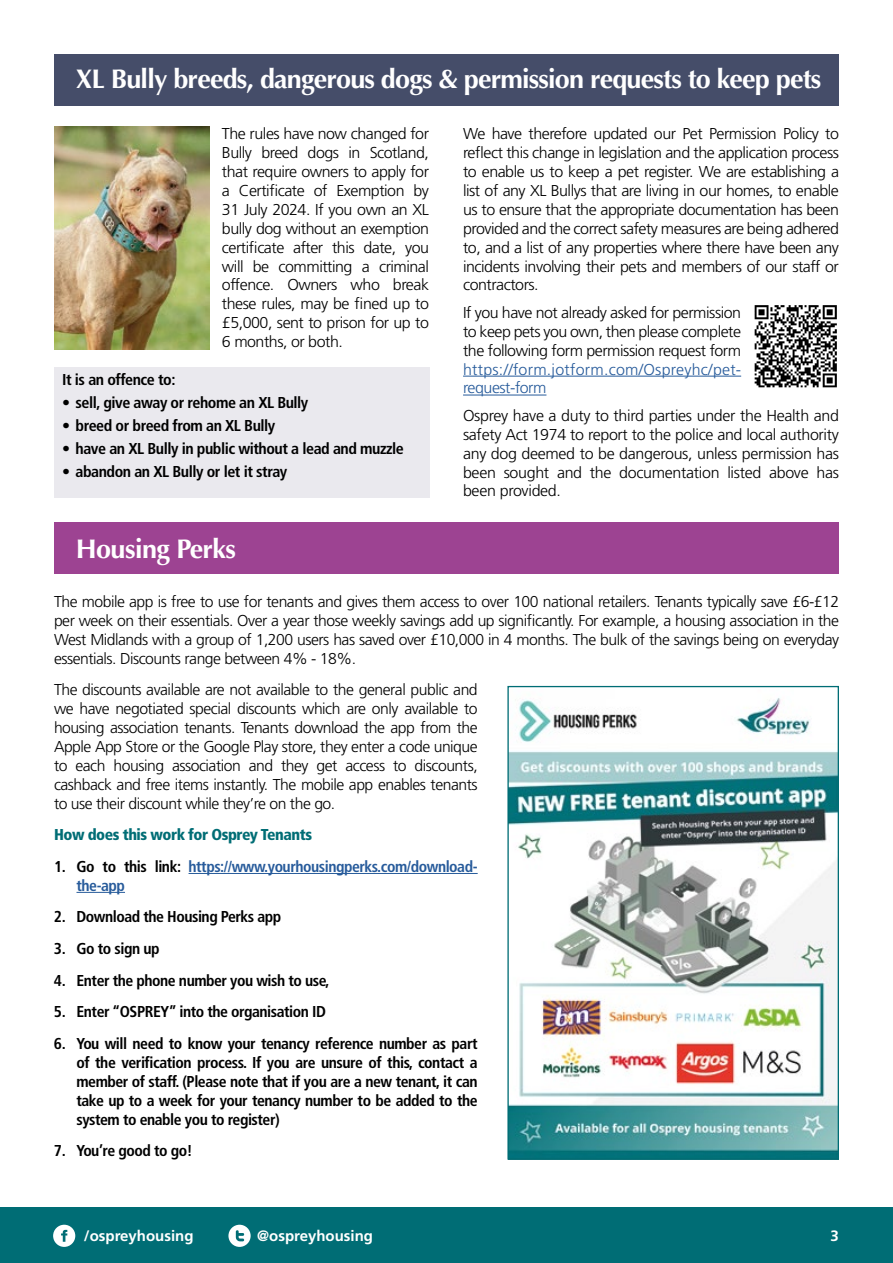
<style>
.page{position:relative;width:893px;height:1263px;background:#fff}
.page>*{position:absolute;margin:0;border:0;box-sizing:border-box;transform-origin:0 0}
.t1{font:700 27px "Optima";letter-spacing:-.03em;color:#fff}
.t2{font:300 15.75px/18.9px "Frutiger";letter-spacing:-.03em;color:#000;text-align:justify}
.t3{font:700 condensed 15.75px/18.9px "Frutiger";letter-spacing:-.03em;color:#000;text-align:justify}
.t4{font:700 condensed 15.75px/18.9px "Frutiger";letter-spacing:-.03em;color:#275b9b}
.t5{font:300 15.75px/18.9px "Frutiger";letter-spacing:.015em;color:#275b9b}
.t6{font:900 condensed 15.75px "Frutiger";letter-spacing:-.03em;color:#006d75}
.t7{font:700 15px "Frutiger";color:#fff}
.s1{color:#000}
</style>
<div class="page">
<div style="left:54px;top:367px;width:375px;height:130px;background:#eae9ee"></div>
<div style="left:0;top:1207px;width:893px;height:56px;background:#006d75"></div>
<svg style="left:53px;top:1225px;width:22px;height:22px"></svg>
<svg style="left:228px;top:1225px;width:23px;height:22px"></svg>
<div style="left:54px;top:54px;width:785px;height:51px;background:#454d69"></div>
<hr style="left:463px;top:376px;width:278px;height:1px;background:#275b9b">
<hr style="left:463px;top:395px;width:83px;height:1px;background:#275b9b">
<hr style="left:189px;top:873px;width:289px;height:1px;background:#275b9b">
<hr style="left:76px;top:892px;width:49px;height:1px;background:#275b9b">
<img style="left:54px;top:127px;width:155px;height:222px">
<img style="left:509px;top:698px;width:328px;height:460px">
<div style="left:507px;top:686px;width:332px;height:474px;border:1px solid #006d75"></div>
<div style="left:54px;top:523px;width:785px;height:51px;background:#9d4392"></div>
<img style="left:754px;top:305px;width:83px;height:83px">
<h1 class="t1" style="left:76px;top:63px;width:747px">XL Bully breeds, dangerous dogs &amp; permission requests to keep pets</h1>
<p class="t2" style="left:222px;top:124px;width:209px">The rules have now changed for Bully breed dogs in Scotland, that require owners to apply for a Certificate of Exemption by 31 July 2024. If you own an XL bully dog without an exemption certificate after this date, you will be committing a criminal offence. Owners who break these rules, may be fined up to £5,000, sent to prison for up to 6 months, or both.</p>
<p class="t3" style="left:62px;top:370px;width:115px">It is an offence to:</p>
<p class="t3" style="left:62px;top:393px;width:248px">• sell, give away or rehome an XL Bully</p>
<p class="t3" style="left:62px;top:416px;width:215px">• breed or breed from an XL Bully</p>
<p class="t3" style="left:62px;top:439px;width:343px">• have an XL Bully in public without a lead and muzzle</p>
<p class="t3" style="left:62px;top:462px;width:227px">• abandon an XL Bully or let it stray</p>
<p class="t2" style="left:463px;top:124px;width:377px">We have therefore updated our Pet Permission Policy to reflect this change in legislation and the application process to enable us to keep a pet register. We are establishing a list of any XL Bullys that are living in our homes, to enable us to ensure that the appropriate documentation has been provided and the correct safety measures are being adhered to, and a list of any properties where there have been any incidents involving their pets and members of our staff or contractors.</p>
<p class="t2" style="left:463px;top:303px;width:280px">If you have not already asked for permission to keep pets you own, then please complete the following form permission request form</p>
<p class="t5" style="left:463px;top:360px;width:280px">https://form.jotform.com/Ospreyhc/pet&shy;request-form</p>
<p class="t2" style="left:463px;top:406px;width:377px">Osprey have a duty to third parties under the Health and safety Act 1974 to report to the police and local authority any dog deemed to be dangerous, unless permission has been sought and the documentation listed above has been provided.</p>
<h1 class="t1" style="left:76px;top:533px;width:162px">Housing Perks</h1>
<p class="t2" style="left:54px;top:592px;width:787px">The mobile app is free to use for tenants and gives them access to over 100 national retailers. Tenants typically save £6-£12 per week on their essentials. Over a year those weekly savings add up significantly. For example, a housing association in the West Midlands with a group of 1,200 users has saved over £10,000 in 4 months. The bulk of the savings being on everyday essentials. Discounts range between 4% - 18%.</p>
<p class="t2" style="left:54px;top:680px;width:425px">The discounts available are not available to the general public and we have negotiated special discounts which are only available to housing association tenants. Tenants download the app from the Apple App Store or the Google Play store, they enter a code unique to each housing association and they get access to discounts, cashback and free items instantly. The mobile app enables tenants to use their discount while they’re on the go.</p>
<p class="t6" style="left:54px;top:825px;width:260px">How does this work for Osprey Tenants</p>
<p class="t4" style="left:76px;top:857px;width:403px;text-indent:-22px"><span class="s1">1. Go to this link:</span> https://www.yourhousingperks.com/download&shy;the-app</p>
<p class="t3" style="left:54px;top:907px;width:229px">2. Download the Housing Perks app</p>
<p class="t3" style="left:54px;top:939px;width:107px">3. Go to sign up</p>
<p class="t3" style="left:54px;top:971px;width:277px">4. Enter the phone number you wish to use,</p>
<p class="t3" style="left:54px;top:1002px;width:274px">5. Enter “OSPREY” into the organisation ID</p>
<p class="t3" style="left:76px;top:1034px;width:403px;text-indent:-22px">6. You will need to know your tenancy reference number as part of the verification process. If you are unsure of this, contact a member of staff. (Please note that if you are a new tenant, it can take up to a week for your tenancy number to be added to the system to enable you to register)</p>
<p class="t3" style="left:54px;top:1141px;width:140px">7. You’re good to go!</p>
<p class="t7" style="left:84px;top:1227px;width:111px">/ospreyhousing</p>
<p class="t7" style="left:257px;top:1227px;width:117px">@ospreyhousing</p>
<p class="t7" style="left:831px;top:1227px;width:10px">3</p>
</div>
